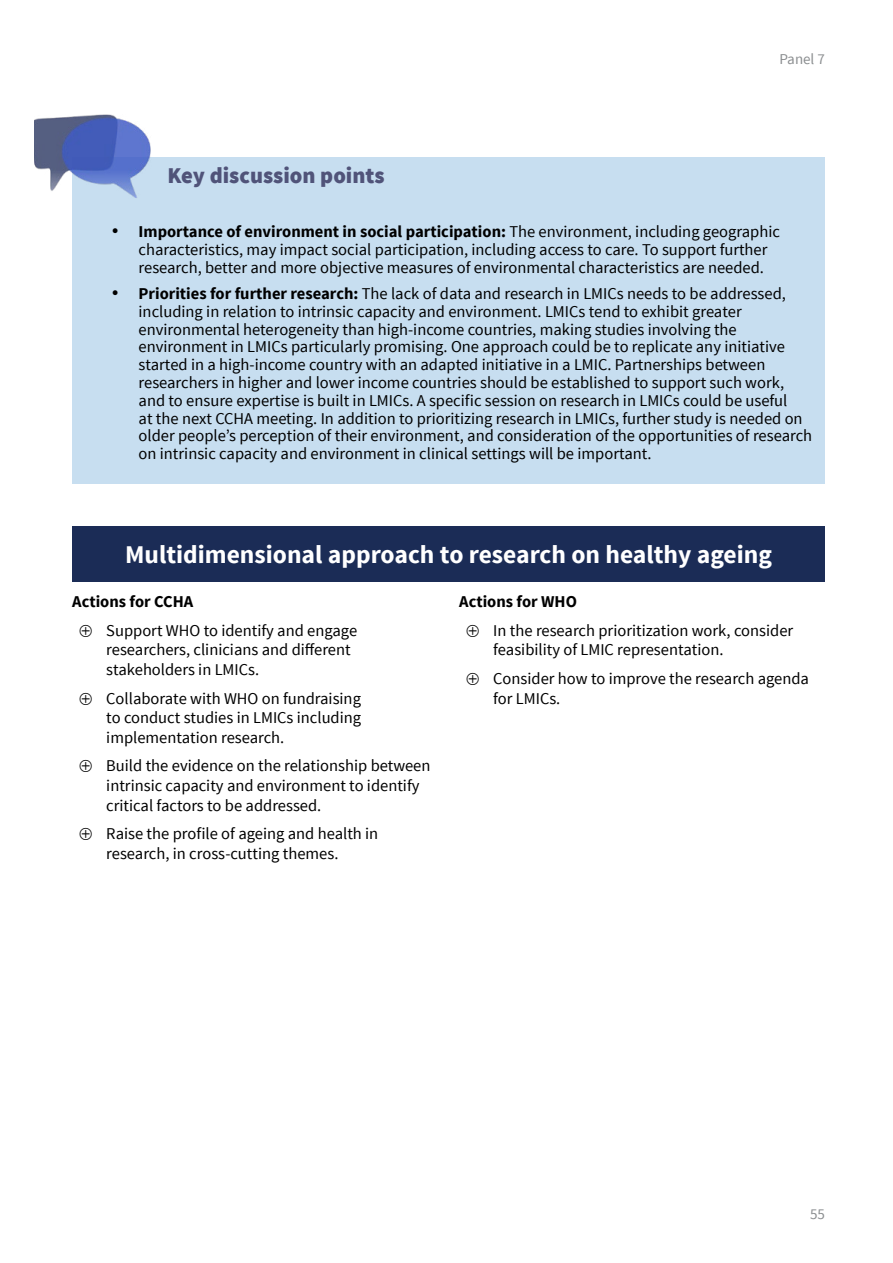
<style>
.page{position:relative;width:893px;height:1263px;background:#fff}
.page>*{position:absolute;margin:0;border:0;box-sizing:border-box;transform-origin:0 0}
.t1{font:700 25.5px "Source Sans Pro";color:#fff}
.t2{font:900 22.5px "Source Sans Pro";color:#505379}
.t3{font:16.5px/17.9px "Source Sans Pro";color:#000}
.t4{font:15px "Source Sans Pro";color:#8b8e90}
.s1{font-weight:700}
</style>
<div class="page">
<div style="left:72px;top:526px;width:753px;height:55px;background:#1b2c56"></div>
<div style="left:72px;top:157px;width:753px;height:326px;background:#c7def0"></div>
<img style="left:34px;top:114px;width:117px;height:84px">
<h2 class="t2" style="left:167px;top:161px;width:219px">Key discussion points</h2>
<p class="t4" style="left:779px;top:50px;width:47px">Panel 7</p>
<p class="t3" style="left:139px;top:223px;width:643px;text-indent:-27px">• <span class="s1">Importance of environment in social participation:</span> The environment, including geographic characteristics, may impact social participation, including access to care. To support further research, better and more objective measures of environmental characteristics are needed.</p>
<p class="t3" style="left:139px;top:285px;width:675px;text-indent:-27px">• <span class="s1">Priorities for further research:</span> The lack of data and research in LMICs needs to be addressed, including in relation to intrinsic capacity and environment. LMICs tend to exhibit greater environmental heterogeneity than high-income countries, making studies involving the environment in LMICs particularly promising. One approach could be to replicate any initiative started in a high-income country with an adapted initiative in a LMIC. Partnerships between researchers in higher and lower income countries should be established to support such work, and to ensure expertise is built in LMICs. A specific session on research in LMICs could be useful<br>at the next CCHA meeting. In addition to prioritizing research in LMICs, further study is needed on older people’s perception of their environment, and consideration of the opportunities of research on intrinsic capacity and environment in clinical settings will be important.</p>
<h1 class="t1" style="left:125px;top:538px;width:648px">Multidimensional approach to research on healthy ageing</h1>
<p class="t3" style="left:80px;top:588px;width:279px;line-height:28.3px;text-indent:-7px"><span class="s1">Actions for CCHA<br></span>⊕ Support WHO to identify and engage</p>
<p class="t3" style="left:106px;top:640px;width:246px;line-height:19.8px">researchers, clinicians and different stakeholders in LMICs.</p>
<p class="t3" style="left:106px;top:688px;width:256px;line-height:19.8px;text-align:justify;text-indent:-27px">⊕ Collaborate with WHO on fundraising to conduct studies in LMICs including implementation research.</p>
<p class="t3" style="left:106px;top:756px;width:326px;line-height:19.8px;text-indent:-27px">⊕ Build the evidence on the relationship between intrinsic capacity and environment to identify critical factors to be addressed.</p>
<p class="t3" style="left:106px;top:824px;width:273px;line-height:19.8px;text-indent:-27px">⊕ Raise the profile of ageing and health in research, in cross-cutting themes.</p>
<p class="t3" style="left:466px;top:588px;width:328px;line-height:28.3px;text-indent:-7px"><span class="s1">Actions for WHO<br></span>⊕ In the research prioritization work, consider</p>
<p class="t3" style="left:466px;top:636px;width:344px;line-height:28.3px;text-indent:27px">feasibility of LMIC representation.<br>⊕ Consider how to improve the research agenda</p>
<p class="t3" style="left:493px;top:689px;width:69px">for LMICs.</p>
<p class="t4" style="left:810px;top:1205px;width:16px">55</p>
</div>
